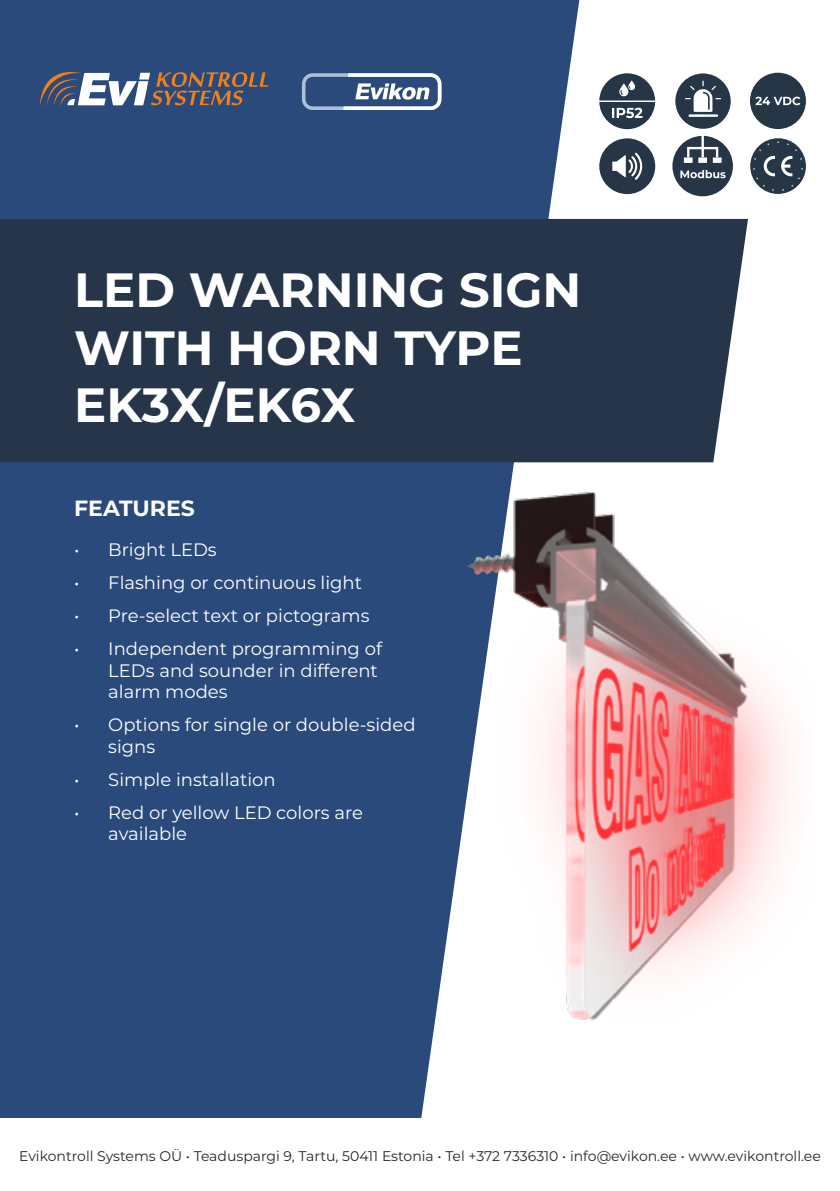
<style>
.page{position:relative;width:840px;height:1191px;background:#fff}
.page>*{position:absolute;margin:0;border:0;box-sizing:border-box;transform-origin:0 0}
.t1{font:700 48px/57.6px "Montserrat";color:#fff}
.t2{font:700 22px "Montserrat";color:#fff}
.t3{font:18px/21.6px "Montserrat";color:#fff}
.t4{font:14px "Montserrat";color:#272727}
</style>
<div class="page">
<div style="left:0;top:0;width:581px;height:1118px;background:#294a7a"></div>
<div style="left:0;top:219px;width:747px;height:243px;background:#263549"></div>
<svg style="left:40px;top:43px;width:401px;height:67px;background:#4b6184"></svg>
<svg style="left:750px;top:138px;width:55px;height:56px"></svg>
<svg style="left:672px;top:136px;width:60px;height:60px"></svg>
<svg style="left:675px;top:73px;width:55px;height:56px"></svg>
<svg style="left:750px;top:73px;width:55px;height:56px"></svg>
<svg style="left:599px;top:138px;width:56px;height:56px"></svg>
<svg style="left:599px;top:73px;width:55px;height:56px"></svg>
<img style="left:467px;top:487px;width:321px;height:563px">
<h1 class="t1" style="left:74px;top:259px;width:508px">LED WARNING SIGN<br>WITH HORN TYPE<br>EK3X/EK6X</h1>
<p class="t2" style="left:74px;top:492px;width:122px">FEATURES</p>
<p class="t3" style="left:74px;top:538px;width:144px">• Bright LEDs</p>
<p class="t3" style="left:74px;top:571px;width:289px">• Flashing or continuous light</p>
<p class="t3" style="left:74px;top:604px;width:296px">• Pre-select text or pictograms</p>
<p class="t3" style="left:108px;top:637px;width:275px;text-indent:-34px">• Independent programming of<br>LEDs and sounder in different alarm modes</p>
<p class="t3" style="left:108px;top:713px;width:308px;text-indent:-34px">• Options for single or double-sided signs</p>
<p class="t3" style="left:74px;top:768px;width:203px">• Simple installation</p>
<p class="t3" style="left:108px;top:801px;width:256px;text-indent:-34px">• Red or yellow LED colors are available</p>
<p class="t4" style="left:19px;top:1146px;width:802px">Evikontroll Systems OÜ • Teaduspargi 9, Tartu, 50411 Estonia • Tel +372 7336310 • info@evikon.ee • www.evikontroll.ee</p>
</div>
